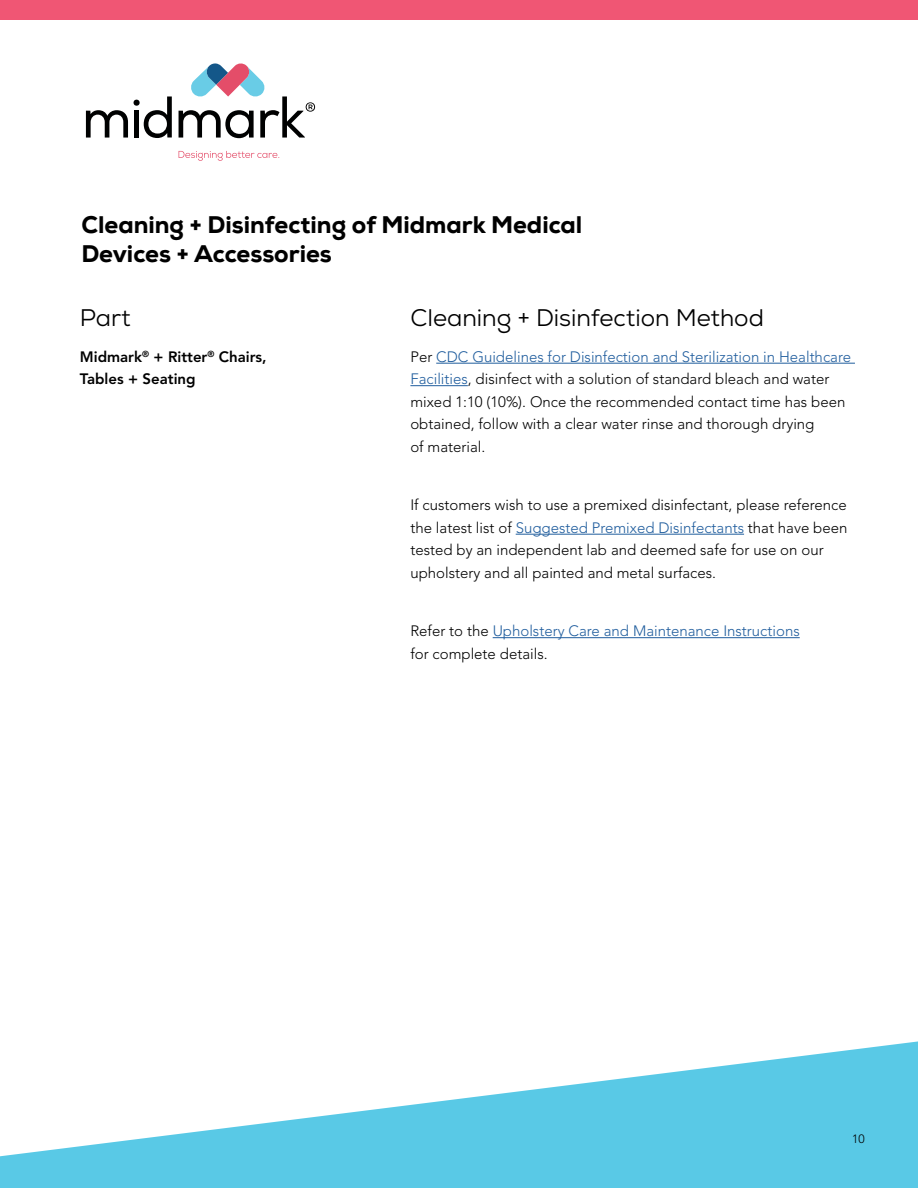
<style>
.page{position:relative;width:918px;height:1188px;background:#fff}
.page>*{position:absolute;margin:0;border:0;box-sizing:border-box;transform-origin:0 0}
.t1{font:800 24px/28.8px "Nexa";color:#000}
.t2{font:24px "Nexa";color:#000}
.t3{font:300 15px/22.5px "Avenir";color:#000}
.t4{font:300 15px/22.5px "Avenir";color:#215e9e}
.t5{font:800 15px/22.5px "Avenir";color:#000}
.t6{font:300 12px "Avenir";color:#000}
.s1{color:#215e9e}
.s2{color:#000}
</style>
<div class="page">
<div style="left:0;top:0;width:918px;height:20px;background:#f05674"></div>
<svg style="left:0;top:1041px;width:918px;height:147px;fill:#59c9e6"></svg>
<hr style="left:436px;top:363px;width:419px;height:1px;background:#215e9e">
<hr style="left:410px;top:385px;width:58px;height:1px;background:#215e9e">
<hr style="left:516px;top:534px;width:228px;height:1px;background:#215e9e">
<hr style="left:493px;top:637px;width:307px;height:1px;background:#215e9e">
<svg style="left:179px;top:151px;width:100px;height:10px"></svg>
<svg style="left:86px;top:110px;width:42px;height:28px"></svg>
<svg style="left:134px;top:96px;width:38px;height:42px"></svg>
<svg style="left:179px;top:63px;width:136px;height:75px"></svg>
<h1 class="t1" style="left:81px;top:210px;width:503px">Cleaning + Disinfecting of Midmark Medical<br>Devices + Accessories</h1>
<h1 class="t2" style="left:80px;top:302px;width:52px">Part</h1>
<p class="t5" style="left:80px;top:345px;width:188px">Midmark<sup>®</sup> + Ritter<sup>®</sup> Chairs,<br>Tables + Seating</p>
<h1 class="t2" style="left:410px;top:302px;width:355px">Cleaning + Disinfection Method</h1>
<p class="t3" style="left:410px;top:345px;width:442px">Per <span class="s1">CDC Guidelines for Disinfection and Sterilization in Healthcare Facilities</span>, disinfect with a solution of standard bleach and water mixed 1:10 (10%). Once the recommended contact time has been obtained, follow with a clear water rinse and thorough drying<br>of material.</p>
<p class="t3" style="left:410px;top:494px;width:439px">If customers wish to use a premixed disinfectant, please reference the latest list of <span class="s1">Suggested Premixed Disinfectants</span> that have been tested by an independent lab and deemed safe for use on our upholstery and all painted and metal surfaces.</p>
<p class="t4" style="left:410px;top:620px;width:391px"><span class="s2">Refer to the</span> Upholstery Care and Maintenance Instructions <span class="s2">for complete details.</span></p>
<p class="t6" style="left:852px;top:1132px;width:14px">10</p>
</div>
